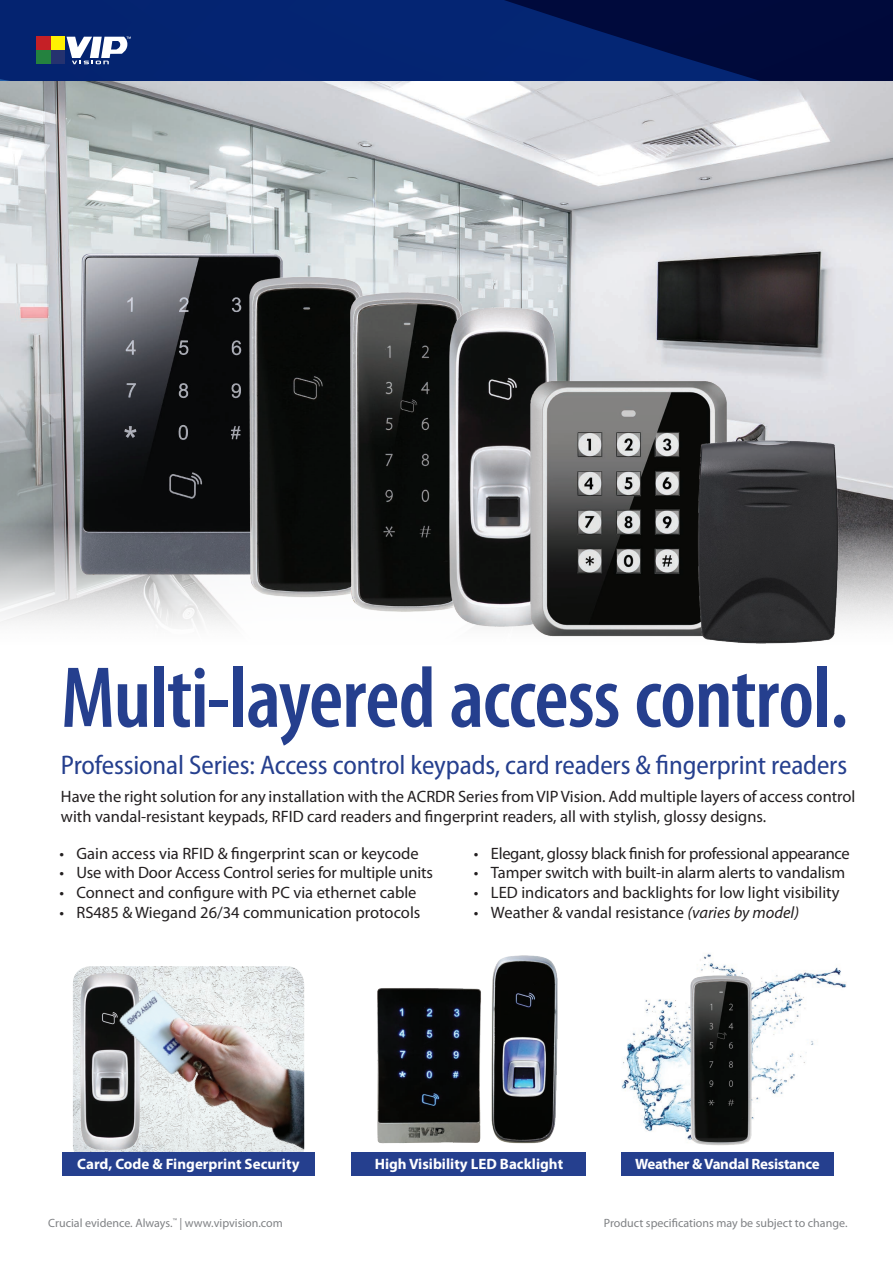
<style>
.page{position:relative;width:893px;height:1263px;background:#fff}
.page>*{position:absolute;margin:0;border:0;box-sizing:border-box;transform-origin:0 0}
.t1{font:600 condensed 87.45px "Myriad Pro";letter-spacing:-.015em;color:#253f8e}
.t2{font:semi-condensed 27px "Myriad Pro";letter-spacing:-.005em;color:#253f8e}
.t3{font:16.5px/19.8px "Myriad Pro";color:#231f20}
.t4{font:16.5px "Myriad Pro";letter-spacing:-.02em;color:#231f20}
.t5{font:700 15px "Myriad Pro";color:#fff}
.t6{font:700 15px "Myriad Pro";letter-spacing:-.02em;color:#fff}
.t7{font:12px "Myriad Pro";color:#808285}
.s1{font-style:italic}
</style>
<div class="page">
<svg style="left:0;top:0;width:893px;height:81px;background:#021c61"></svg>
<div style="left:36px;top:37px;width:14px;height:13px;background:#c52026"></div>
<div style="left:36px;top:51px;width:14px;height:13px;background:#24823f"></div>
<div style="left:51px;top:37px;width:14px;height:13px;background:#fff101"></div>
<div style="left:51px;top:51px;width:14px;height:13px;background:#25326f"></div>
<svg style="left:67px;top:37px;width:64px;height:27px"></svg>
<img style="left:73px;top:966px;width:228px;height:186px">
<img style="left:0;top:81px;width:893px;height:545px">
<img style="left:621px;top:954px;width:226px;height:186px">
<img style="left:78px;top:972px;width:64px;height:179px">
<img style="left:689px;top:973px;width:63px;height:173px">
<img style="left:104px;top:974px;width:200px;height:178px">
<div style="left:62px;top:1152px;width:253px;height:23px;background:#253f8e"></div>
<div style="left:621px;top:1152px;width:213px;height:23px;background:#253f8e"></div>
<div style="left:351px;top:1152px;width:235px;height:23px;background:#253f8e"></div>
<img style="left:377px;top:988px;width:104px;height:156px">
<img style="left:491px;top:955px;width:67px;height:188px">
<img style="left:78px;top:251px;width:207px;height:325px">
<img style="left:245px;top:273px;width:120px;height:326px">
<img style="left:347px;top:289px;width:118px;height:325px">
<img style="left:445px;top:304px;width:115px;height:323px">
<img style="left:527px;top:379px;width:201px;height:258px">
<img style="left:694px;top:436px;width:148px;height:208px">
<h1 class="t1" style="left:61px;top:650px;width:789px">Multi-layered access control.</h1>
<h2 class="t2" style="left:61px;top:750px;width:788px">Professional Series: Access control keypads, card readers &amp; fingerprint readers</h2>
<p class="t3" style="left:61px;top:787px;width:796px">Have the right solution for any installation with the ACRDR Series from VIP Vision. Add multiple layers of access control with vandal-resistant keypads, RFID card readers and fingerprint readers, all with stylish, glossy designs.</p>
<p class="t3" style="left:59px;top:843px;width:361px">• Gain access via RFID &amp; fingerprint scan or keycode</p>
<p class="t3" style="left:59px;top:863px;width:375px">• Use with Door Access Control series for multiple units</p>
<p class="t3" style="left:59px;top:883px;width:359px">• Connect and configure with PC via ethernet cable</p>
<p class="t3" style="left:59px;top:903px;width:362px">• RS485 &amp; Wiegand 26/34 communication protocols</p>
<p class="t4" style="left:474px;top:844px;width:377px">• Elegant, glossy black finish for professional appearance</p>
<p class="t3" style="left:474px;top:863px;width:373px">• Tamper switch with built-in alarm alerts to vandalism</p>
<p class="t3" style="left:474px;top:883px;width:367px">• LED indicators and backlights for low light visibility</p>
<p class="t3" style="left:474px;top:903px;width:327px">• Weather &amp; vandal resistance <span class="s1">(varies by model)</span></p>
<p class="t5" style="left:77px;top:1156px;width:224px">Card, Code &amp; Fingerprint Security</p>
<p class="t5" style="left:375px;top:1156px;width:190px">High Visibility LED Backlight</p>
<p class="t6" style="left:635px;top:1156px;width:186px">Weather &amp; Vandal Resistance</p>
<p class="t7" style="left:48px;top:1216px;width:236px">Crucial evidence. Always.<sup>™</sup> | www.vipvision.com</p>
<p class="t7" style="left:604px;top:1216px;width:245px">Product specifications may be subject to change.</p>
</div>
